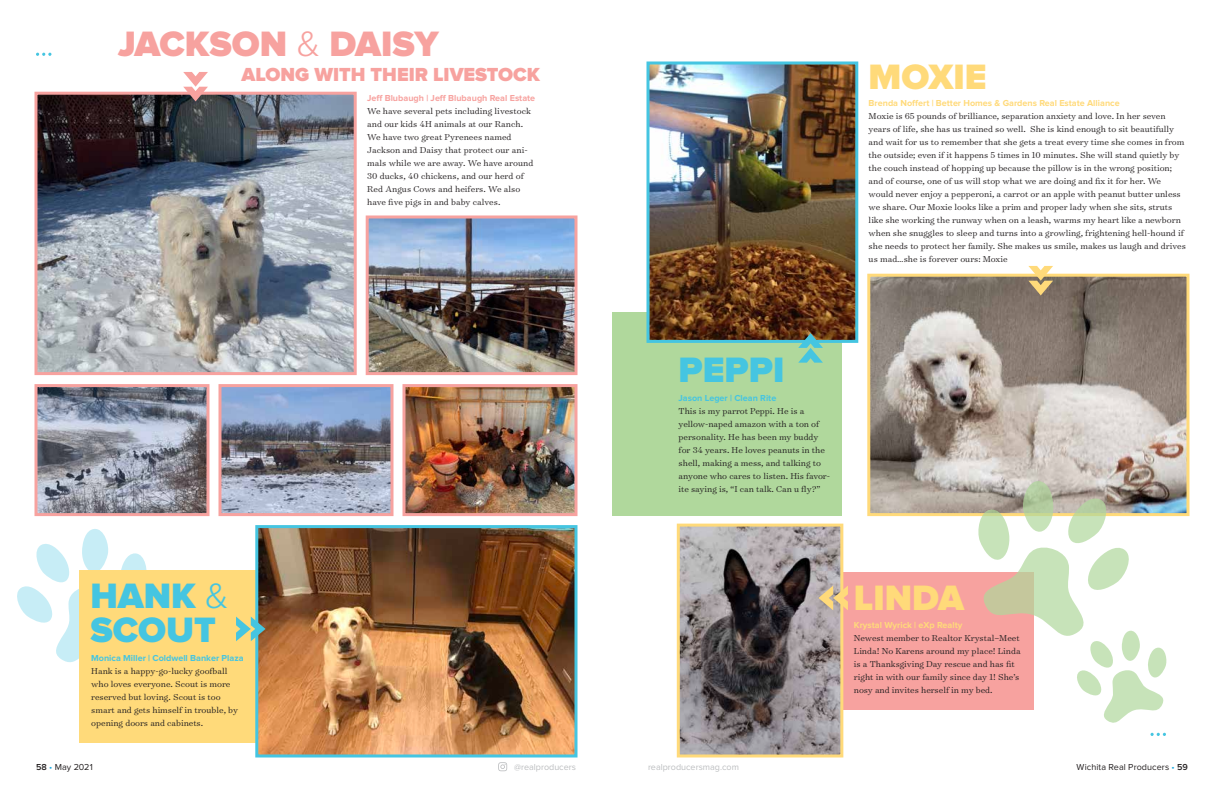
<style>
.page{position:relative;width:1224px;height:792px;background:#fff}
.page>*{position:absolute;margin:0;border:0;box-sizing:border-box;transform-origin:0 0}
.t1{font:900 36.6px/34px "Proxima Nova";color:#45c5e1}
.t2{font:900 36.6px "Proxima Nova";color:#f7a29f}
.t3{font:900 36.6px "Proxima Nova";color:#ffda7a}
.t4{font:900 19.6px "Proxima Nova";color:#f7a29f}
.t5{font:300 9.8px/13px "Surveyor Text";color:#231f20}
.t6{font:700 9px "Proxima Nova";color:#ffda7a}
.t7{font:700 9px "Proxima Nova";color:#45c5e1}
.t8{font:700 9px "Proxima Nova";color:#f7a29f}
.t9{font:9px "Proxima Nova";color:#bcbec0}
.t10{font:9px "Proxima Nova";letter-spacing:.01em;color:#231f20}
.s1{font-weight:300}
.s2{font-weight:600}
.s3{color:#19a8e0}
</style>
<div class="page">
<svg style="left:498px;top:762px;width:9px;height:9px"></svg>
<svg style="left:17px;top:529px;width:130px;height:133px"></svg>
<div style="left:612px;top:312px;width:230px;height:204px;background:#b0d89c"></div>
<div style="left:79px;top:570px;width:213px;height:173px;background:#ffda7a"></div>
<div style="left:814px;top:572px;width:220px;height:137px;background:#f7a29f"></div>
<img style="left:871px;top:278px;width:315px;height:234px">
<div style="left:867px;top:274px;width:323px;height:242px;border:3px solid #ffda7a"></div>
<img style="left:650px;top:65px;width:204px;height:274px">
<div style="left:646px;top:61px;width:212px;height:282px;border:3px solid #45c5e1"></div>
<img style="left:259px;top:529px;width:315px;height:225px">
<div style="left:255px;top:525px;width:323px;height:233px;border:3px solid #45c5e1"></div>
<img style="left:681px;top:528px;width:158px;height:226px">
<div style="left:677px;top:524px;width:166px;height:234px;border:3px solid #ffda7a"></div>
<img style="left:370px;top:220px;width:204px;height:151px">
<div style="left:366px;top:216px;width:212px;height:159px;border:3px solid #f7a29f"></div>
<img style="left:38px;top:96px;width:315px;height:275px">
<div style="left:34px;top:92px;width:323px;height:283px;border:3px solid #f7a29f"></div>
<img style="left:38px;top:388px;width:168px;height:124px">
<div style="left:34px;top:384px;width:176px;height:132px;border:3px solid #f7a29f"></div>
<img style="left:222px;top:388px;width:168px;height:124px">
<div style="left:218px;top:384px;width:176px;height:132px;border:3px solid #f7a29f"></div>
<img style="left:406px;top:388px;width:168px;height:124px">
<div style="left:402px;top:384px;width:176px;height:132px;border:3px solid #f7a29f"></div>
<svg style="left:236px;top:617px;width:30px;height:24px"></svg>
<svg style="left:183px;top:72px;width:25px;height:29px"></svg>
<svg style="left:36px;top:53px;width:15px;height:3px"></svg>
<svg style="left:1028px;top:266px;width:25px;height:29px"></svg>
<svg style="left:798px;top:333px;width:25px;height:30px"></svg>
<svg style="left:818px;top:586px;width:30px;height:24px"></svg>
<svg style="left:976px;top:480px;width:192px;height:256px"></svg>
<h1 class="t2" style="left:118px;top:27px;width:322px">JACKSON <span class="s1">&amp;</span> DAISY</h1>
<h2 class="t4" style="left:242px;top:66px;width:300px">ALONG WITH THEIR LIVESTOCK</h2>
<p class="t8" style="left:367px;top:94px;width:170px">Jeff Blubaugh | Jeff Blubaugh Real Estate</p>
<p class="t5" style="left:367px;top:104px;width:168px">We have several pets including livestock and our kids 4H animals at our Ranch.<br>We have two great Pyrenees named Jackson and Daisy that protect our ani&shy;mals while we are away. We have around 30 ducks, 40 chickens, and our herd of Red Angus Cows and heifers. We also have five pigs in and baby calves.</p>
<h1 class="t1" style="left:90px;top:580px;width:140px">HANK <span class="s1">&amp;<br></span>SCOUT</h1>
<p class="t7" style="left:91px;top:654px;width:154px">Monica Miller | Coldwell Banker Plaza</p>
<p class="t5" style="left:91px;top:664px;width:148px">Hank is a happy-go-lucky goofball who loves everyone. Scout is more reserved but loving. Scout is too smart and gets himself in trouble, by opening doors and cabinets.</p>
<h1 class="t3" style="left:869px;top:60px;width:119px">MOXIE</h1>
<p class="t6" style="left:869px;top:99px;width:253px">Brenda Noffert | Better Homes &amp; Gardens Real Estate Alliance</p>
<p class="t5" style="left:869px;top:109px;width:319px">Moxie is 65 pounds of brilliance, separation anxiety and love. In her seven years of life, she has us trained so well. She is kind enough to sit beautifully and wait for us to remember that she gets a treat every time she comes in from the outside; even if it happens 5 times in 10 minutes. She will stand quietly by the couch instead of hopping up because the pillow is in the wrong position; and of course, one of us will stop what we are doing and fix it for her. We would never enjoy a pepperoni, a carrot or an apple with peanut butter unless we share. Our Moxie looks like a prim and proper lady when she sits, struts like she working the runway when on a leash, warms my heart like a newborn when she snuggles to sleep and turns into a growling, frightening hell-hound if she needs to protect her family. She makes us smile, makes us laugh and drives us mad…she is forever ours: Moxie</p>
<h1 class="t1" style="left:679px;top:355px;width:107px">PEPPI</h1>
<p class="t7" style="left:679px;top:394px;width:99px">Jason Leger | Clean Rite</p>
<p class="t5" style="left:679px;top:405px;width:153px">This is my parrot Peppi. He is a yellow-naped amazon with a ton of personality. He has been my buddy for 34 years. He loves peanuts in the shell, making a mess, and talking to anyone who cares to listen. His favor&shy;ite saying is, “I can talk. Can u fly?”</p>
<h1 class="t3" style="left:854px;top:581px;width:112px">LINDA</h1>
<p class="t6" style="left:854px;top:621px;width:110px">Krystal Wyrick | eXp Realty</p>
<p class="t5" style="left:854px;top:631px;width:168px">Newest member to Realtor Krystal–Meet Linda! No Karens around my place! Linda is a Thanksgiving Day rescue and has fit right in with our family since day 1! She’s nosy and invites herself in my bed.</p>
<p class="t10" style="left:36px;top:762px;width:58px"><span class="s2">58</span> <span class="s3">•</span> May 2021</p>
<p class="t9" style="left:514px;top:762px;width:63px">@realproducers</p>
<p class="t9" style="left:648px;top:762px;width:92px">realproducersmag.com</p>
<p class="t10" style="left:1077px;top:762px;width:113px">Wichita Real Producers <span class="s3">•</span> <span class="s2">59</span></p>
</div>
